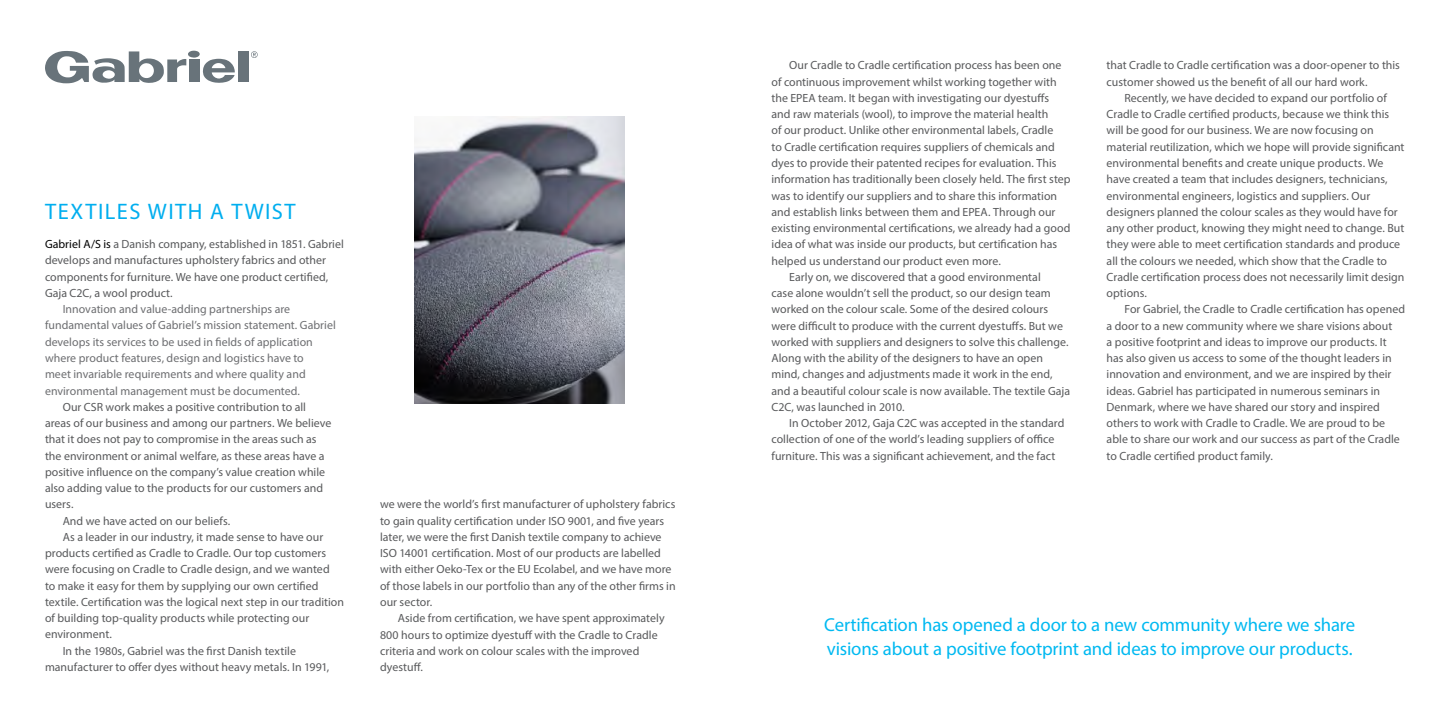
<style>
.page{position:relative;width:1453px;height:727px;background:#fff}
.page>*{position:absolute;margin:0;border:0;box-sizing:border-box;transform-origin:0 0}
.Headline{font:22.5px "Myriad Pro";letter-spacing:.065em;color:#00aeef}
.t1{font:18.75px/23.8px "Myriad Pro";letter-spacing:-.01em;color:#00b9f1}
.Paragraph_Main{font:11.88px/16.2px "Myriad Pro";color:#58595b}
.Paragraph_Main-2{font:11.88px/16.2px "Myriad Pro";color:#6d6e71}
.Paragraph_1st{font:11.88px/16.2px "Myriad Pro";letter-spacing:.005em;color:#58595b}
.s1{color:#000}
</style>
<div class="page">
<img style="left:414px;top:116px;width:211px;height:287px">
<div style="left:238px;top:51px;width:10px;height:31px;background:#68737a"></div>
<svg style="left:45px;top:51px;width:190px;height:32px"></svg>
<svg style="left:251px;top:51px;width:7px;height:7px"></svg>
<p class="Headline" style="left:45px;top:197px;width:252px">TEXTILES WITH A TWIST</p>
<p class="Paragraph_1st" style="left:45px;top:236px;width:300px"><span class="s1">Gabriel A/S is</span> a Danish company, established in 1851. Gabriel develops and manufactures upholstery fabrics and other components for furniture. We have one product certified, Gaja C2C, a wool product.</p>
<p class="Paragraph_Main-2" style="left:45px;top:301px;width:292px;text-indent:18px">Innovation and value-adding partnerships are fundamental values of Gabriel’s mission statement. Gabriel develops its services to be used in fields of application where product features, design and logistics have to<br>meet invariable requirements and where quality and environmental management must be documented.</p>
<p class="Paragraph_Main" style="left:45px;top:398px;width:288px;text-indent:18px">Our CSR work makes a positive contribution to all areas of our business and among our partners. We believe that it does not pay to compromise in the areas such as the environment or animal welfare, as these areas have a positive influence on the company’s value creation while also adding value to the products for our customers and users.</p>
<p class="Paragraph_Main" style="left:63px;top:512px;width:169px">And we have acted on our beliefs.</p>
<p class="Paragraph_Main" style="left:45px;top:528px;width:301px;text-indent:18px">As a leader in our industry, it made sense to have our products certified as Cradle to Cradle. Our top customers were focusing on Cradle to Cradle design, and we wanted<br>to make it easy for them by supplying our own certified textile. Certification was the logical next step in our tradition of building top-quality products while protecting our environment.</p>
<p class="Paragraph_Main" style="left:45px;top:642px;width:286px;text-indent:18px">In the 1980s, Gabriel was the first Danish textile manufacturer to offer dyes without heavy metals. In 1991,</p>
<p class="Paragraph_Main" style="left:380px;top:496px;width:297px">we were the world’s first manufacturer of upholstery fabrics to gain quality certification under ISO 9001, and five years later, we were the first Danish textile company to achieve ISO 14001 certification. Most of our products are labelled with either Oeko-Tex or the EU Ecolabel, and we have more of those labels in our portfolio than any of the other firms in our sector.</p>
<p class="Paragraph_Main" style="left:380px;top:609px;width:286px;text-indent:18px">Aside from certification, we have spent approximately 800 hours to optimize dyestuff with the Cradle to Cradle criteria and work on colour scales with the improved dyestuff.</p>
<p class="Paragraph_Main" style="left:771px;top:57px;width:301px;text-indent:18px">Our Cradle to Cradle certification process has been one of continuous improvement whilst working together with the EPEA team. It began with investigating our dyestuffs and raw materials (wool), to improve the material health<br>of our product. Unlike other environmental labels, Cradle<br>to Cradle certification requires suppliers of chemicals and dyes to provide their patented recipes for evaluation. This information has traditionally been closely held. The first step was to identify our suppliers and to share this information and establish links between them and EPEA. Through our existing environmental certifications, we already had a good idea of what was inside our products, but certification has helped us understand our product even more.</p>
<p class="Paragraph_Main" style="left:771px;top:268px;width:300px;text-indent:18px">Early on, we discovered that a good environmental<br>case alone wouldn’t sell the product, so our design team worked on the colour scale. Some of the desired colours were difficult to produce with the current dyestuffs. But we worked with suppliers and designers to solve this challenge.<br>Along with the ability of the designers to have an open mind, changes and adjustments made it work in the end, and a beautiful colour scale is now available. The textile Gaja C2C, was launched in 2010.</p>
<p class="Paragraph_Main" style="left:771px;top:414px;width:294px;text-indent:18px">In October 2012, Gaja C2C was accepted in the standard collection of one of the world’s leading suppliers of office furniture. This was a significant achievement, and the fact</p>
<p class="Paragraph_Main" style="left:1106px;top:57px;width:295px">that Cradle to Cradle certification was a door-opener to this customer showed us the benefit of all our hard work.</p>
<p class="Paragraph_Main" style="left:1106px;top:90px;width:299px;text-indent:18px">Recently, we have decided to expand our portfolio of Cradle to Cradle certified products, because we think this will be good for our business. We are now focusing on material reutilization, which we hope will provide significant environmental benefits and create unique products. We have created a team that includes designers, technicians, environmental engineers, logistics and suppliers. Our designers planned the colour scales as they would have for any other product, knowing they might need to change. But they were able to meet certification standards and produce all the colours we needed, which show that the Cradle to Cradle certification process does not necessarily limit design options.</p>
<p class="Paragraph_Main" style="left:1106px;top:301px;width:300px;text-indent:18px">For Gabriel, the Cradle to Cradle certification has opened a door to a new community where we share visions about<br>a positive footprint and ideas to improve our products. It has also given us access to some of the thought leaders in innovation and environment, and we are inspired by their ideas. Gabriel has participated in numerous seminars in Denmark, where we have shared our story and inspired others to work with Cradle to Cradle. We are proud to be able to share our work and our success as part of the Cradle to Cradle certified product family.</p>
<p class="t1" style="left:824px;top:612px;width:532px">Certification has opened a door to a new community where we share visions about a positive footprint and ideas to improve our products.</p>
</div>
